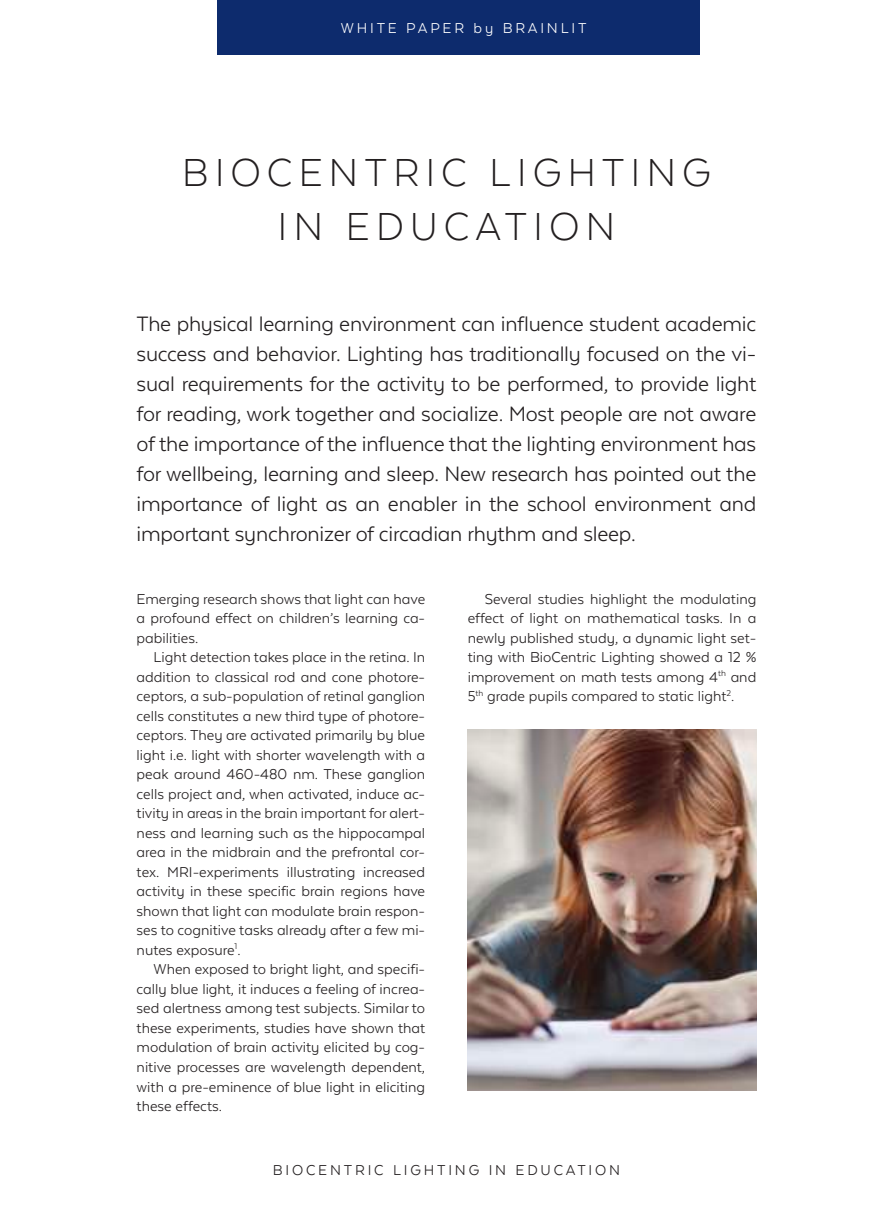
<style>
.page{position:relative;width:893px;height:1221px;background:#fff}
.page>*{position:absolute;margin:0;border:0;box-sizing:border-box;transform-origin:0 0}
.t1{font:300 45px/54px "Texta Alt";letter-spacing:.13em;color:#231f20;text-align:center}
.t2{font:24px/30px "Texta Alt";letter-spacing:-.01em;color:#231f20;text-align:justify}
.t3{font:16.5px/19.5px "Texta Alt";color:#231f20;text-align:justify}
.t4{font:16.5px "Texta Alt";letter-spacing:.17em;color:#231f20}
.t5{font:16.5px "Texta Alt";letter-spacing:.17em;color:#fff}
</style>
<div class="page">
<img style="left:468px;top:729px;width:288px;height:361px">
<div style="left:217px;top:0;width:482px;height:54px;background:#0d2b6d"></div>
<p class="t5" style="left:341px;top:20px;width:247px">WHITE PAPER by BRAINLIT</p>
<h1 class="t1" style="left:182px;top:145px;width:531px">BIOCENTRIC LIGHTING<br>IN EDUCATION</h1>
<p class="t2" style="left:137px;top:308px;width:621px">The physical learning environment can influence student academic success and behavior. Lighting has traditionally focused on the vi&shy;sual requirements for the activity to be performed, to provide light for reading, work together and socialize. Most people are not aware of the importance of the influence that the lighting environment has for wellbeing, learning and sleep. New research has pointed out the importance of light as an enabler in the school environment and important synchronizer of circadian rhythm and sleep.</p>
<p class="t3" style="left:137px;top:589px;width:290px">Emerging research shows that light can have a profound effect on children’s learning ca&shy;pabilities.</p>
<p class="t3" style="left:137px;top:647px;width:290px;text-indent:17px">Light detection takes place in the retina. In addition to classical rod and cone photore&shy;ceptors, a sub-population of retinal ganglion cells constitutes a new third type of photore&shy;ceptors. They are activated primarily by blue light i.e. light with shorter wavelength with a peak around 460-480 nm. These ganglion cells project and, when activated, induce ac&shy;tivity in areas in the brain important for alert&shy;ness and learning such as the hippocampal area in the midbrain and the prefrontal cor&shy;tex. MRI-experiments illustrating increased activity in these specific brain regions have shown that light can modulate brain respon&shy;ses to cognitive tasks already after a few mi&shy;nutes exposure<sup>1</sup>.</p>
<p class="t3" style="left:137px;top:959px;width:290px;text-indent:17px">When exposed to bright light, and specifi&shy;cally blue light, it induces a feeling of increa&shy;sed alertness among test subjects. Similar to these experiments, studies have shown that modulation of brain activity elicited by cog&shy;nitive processes are wavelength dependent, with a pre-eminence of blue light in eliciting these effects.</p>
<p class="t3" style="left:468px;top:589px;width:290px;text-indent:17px">Several studies highlight the modulating effect of light on mathematical tasks. In a newly published study, a dynamic light set&shy;ting with BioCentric Lighting showed a 12 % improvement on math tests among 4<sup>th</sup> and 5<sup>th</sup> grade pupils compared to static light<sup>2</sup>.</p>
<p class="t4" style="left:273px;top:1161px;width:349px">BIOCENTRIC LIGHTING IN EDUCATION</p>
</div>
